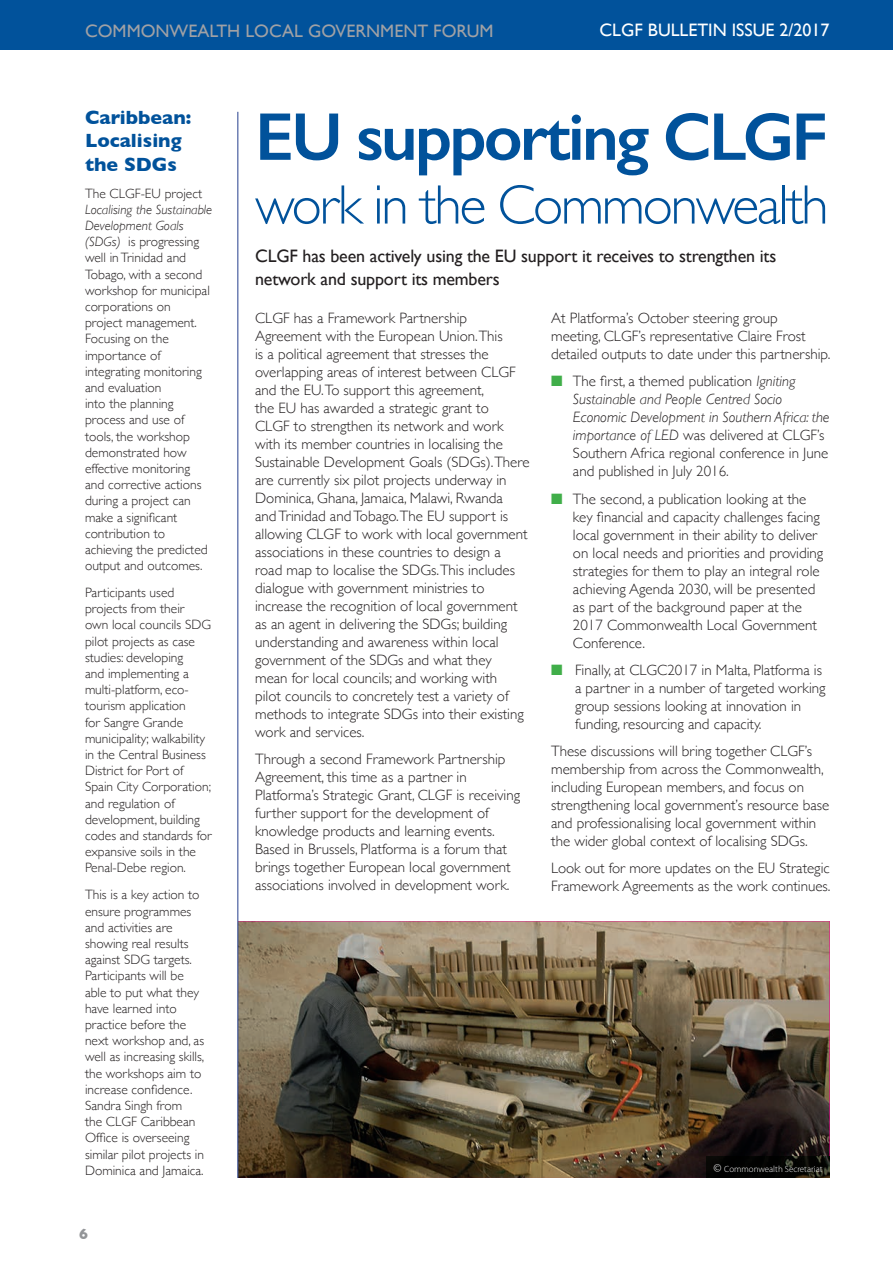
<style>
.page{position:relative;width:893px;height:1263px;background:#fff}
.page>*{position:absolute;margin:0;border:0;box-sizing:border-box;transform-origin:0 0}
.t1{font:600 67.8px "Gill Sans";letter-spacing:-.04em;color:#01529b}
.t2{font:300 55.8px "Gill Sans";letter-spacing:-.04em;color:#01529b}
.t3{font:700 19.5px/23.4px "Gill Sans";color:#01529b}
.t4{font:18px/22.5px "Gill Sans";letter-spacing:-.01em;color:#231f20}
.t5{font:18px "Gill Sans";color:#a0a1a5}
.t6{font:18px "Gill Sans";color:#fff}
.t7{font:300 15px/18px "Gill Sans";color:#231f20}
.t8{font:700 15px "Gill Sans";color:#939598}
.t9{font:300 13.5px/16.2px "Gill Sans";color:#231f20}
.t10{font:300 9px "Myriad Pro";color:#fff}
.s1{font-style:italic}
.s2{color:#40ae49}
.s3{font-size:12px}
</style>
<div class="page">
<div style="left:0;top:0;width:893px;height:49px;background:#01529b"></div>
<img style="left:238px;top:921px;width:591px;height:257px">
<hr style="left:237px;top:112px;width:1px;height:1066px;background:#253f8e">
<img style="left:706px;top:1156px;width:123px;height:22px">
<p class="t5" style="left:85px;top:20px;width:410px">COMMONWEALTH LOCAL GOVERNMENT FORUM</p>
<p class="t6" style="left:599px;top:19px;width:232px">CLGF BULLETIN ISSUE 2/2017</p>
<h3 class="t3" style="left:85px;top:105px;width:108px">Caribbean:<br>Localising the SDGs</h3>
<p class="t9" style="left:85px;top:184px;width:119px">The CLGF-EU project</p>
<p class="t9" style="left:85px;top:201px;width:129px"><span class="s1">Localising the Sustainable<br>Development Goals (SDGs)</span> is progressing well in Trinidad and<br>Tobago, with a second workshop for municipal corporations on<br>project management.<br>Focusing on the importance of integrating monitoring and evaluation<br>into the planning process and use of tools, the workshop demonstrated how effective monitoring and corrective actions during a project can make a significant contribution to achieving the predicted output and outcomes.</p>
<p class="t9" style="left:85px;top:584px;width:128px">Participants used projects from their<br>own local councils SDG pilot projects as case studies: developing<br>and implementing a multi-platform, eco&shy;tourism application<br>for Sangre Grande municipality; walkability in the Central Business<br>District for Port of<br>Spain City Corporation; and regulation of development, building codes and standards for expansive soils in the<br>Penal-Debe region.</p>
<p class="t9" style="left:85px;top:886px;width:121px">This is a key action to ensure programmes and activities are showing real results against SDG targets.<br>Participants will be able to put what they have learned into practice before the next workshop and, as well as increasing skills, the workshops aim to increase confidence.<br>Sandra Singh from<br>the CLGF Caribbean<br>Office is overseeing similar pilot projects in<br>Dominica and Jamaica.</p>
<p class="t8" style="left:79px;top:1222px;width:10px">6</p>
<h1 class="t1" style="left:255px;top:96px;width:574px">EU supporting CLGF</h1>
<h2 class="t2" style="left:255px;top:161px;width:575px">work in the Commonwealth</h2>
<p class="t4" style="left:255px;top:245px;width:523px">CLGF has been actively using the EU support it receives to strengthen its network and support its members</p>
<p class="t7" style="left:255px;top:308px;width:276px">CLGF has a Framework Partnership Agreement with the European Union.This<br>is a political agreement that stresses the overlapping areas of interest between CLGF and the EU.To support this agreement,<br>the EU has awarded a strategic grant to<br>CLGF to strengthen its network and work with its member countries in localising the Sustainable Development Goals (SDGs).There are currently six pilot projects underway in Dominica, Ghana, Jamaica, Malawi, Rwanda<br>and Trinidad and Tobago.The EU support is allowing CLGF to work with local government associations in these countries to design a road map to localise the SDGs.This includes dialogue with government ministries to increase the recognition of local government as an agent in delivering the SDGs; building understanding and awareness within local government of the SDGs and what they<br>mean for local councils; and working with<br>pilot councils to concretely test a variety of methods to integrate SDGs into their existing work and services.</p>
<p class="t7" style="left:255px;top:749px;width:267px">Through a second Framework Partnership Agreement, this time as a partner in Platforma’s Strategic Grant, CLGF is receiving further support for the development of knowledge products and learning events.<br>Based in Brussels, Platforma is a forum that brings together European local government associations involved in development work.</p>
<p class="t7" style="left:551px;top:308px;width:281px">At Platforma’s October steering group meeting, CLGF’s representative Claire Frost detailed outputs to date under this partnership.</p>
<p class="t7" style="left:573px;top:372px;width:258px;text-indent:-22px"><span class="s2">■</span> The first, a themed publication <span class="s1">Igniting Sustainable and People Centred Socio Economic Development in Southern Africa: the importance of LED</span> was delivered at CLGF’s Southern Africa regional conference in June and published in July 2016.</p>
<p class="t7" style="left:573px;top:489px;width:252px;text-indent:-22px"><span class="s2">■</span> The second, a publication looking at the key financial and capacity challenges facing local government in their ability to deliver on local needs and priorities and providing strategies for them to play an integral role achieving Agenda 2030, will be presented as part of the background paper at the 2017 Commonwealth Local Government Conference.</p>
<p class="t7" style="left:575px;top:660px;width:252px;text-indent:-24px"><span class="s2">■</span> Finally, at CLGC2017 in Malta, Platforma is a partner in a number of targeted working group sessions looking at innovation in funding, resourcing and capacity.</p>
<p class="t7" style="left:551px;top:742px;width:280px">These discussions will bring together CLGF’s membership from across the Commonwealth, including European members, and focus on strengthening local government’s resource base and professionalising local government within the wider global context of localising SDGs.</p>
<p class="t7" style="left:551px;top:858px;width:281px">Look out for more updates on the EU Strategic<br>Framework Agreements as the work continues.</p>
<p class="t10" style="left:713px;top:1164px;width:111px"><span class="s3">©</span> Commonwealth Secretariat</p>
</div>
